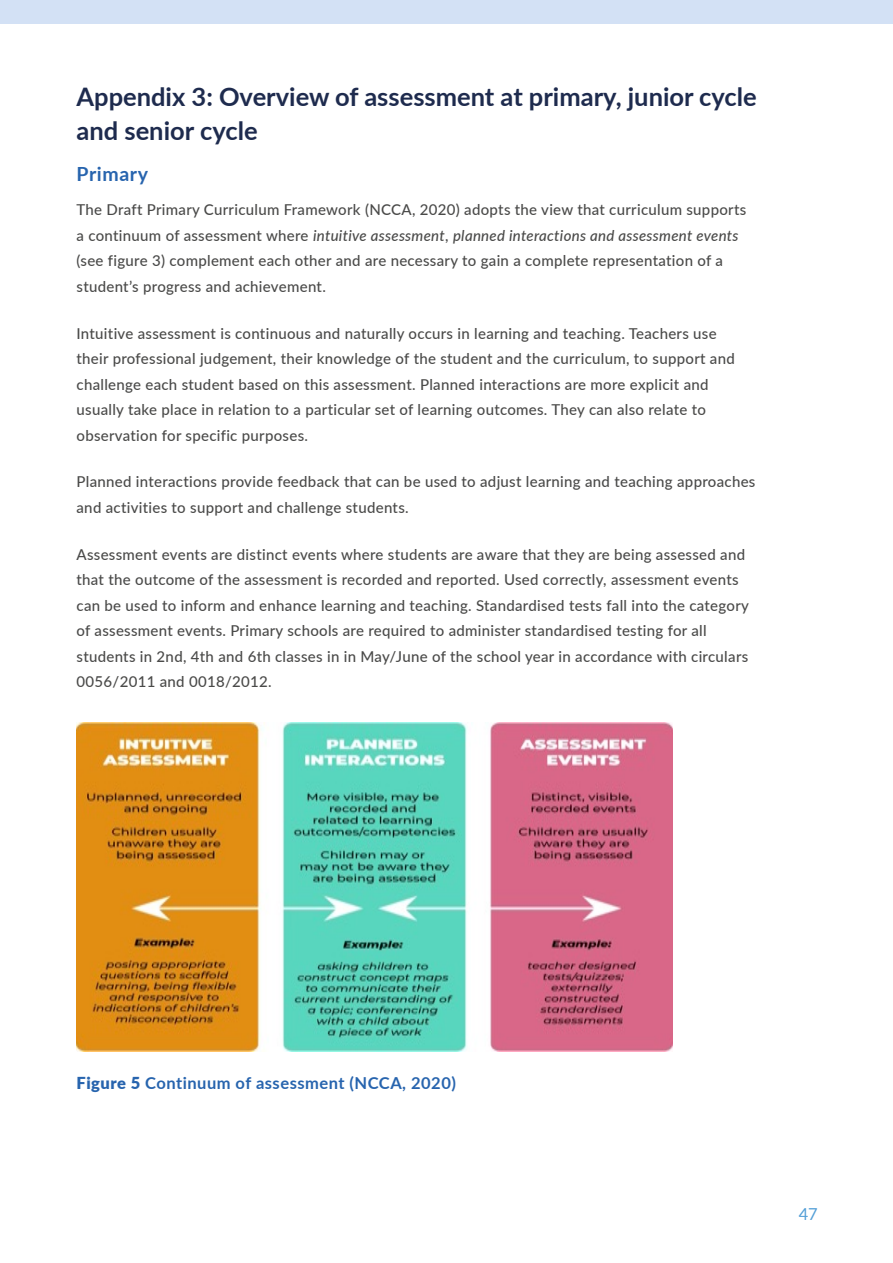
<style>
.page{position:relative;width:893px;height:1263px;background:#fff}
.page>*{position:absolute;margin:0;border:0;box-sizing:border-box;transform-origin:0 0}
.Sub_head_1{font:700 25.5px/34.5px "Lato";color:#1e2b4e}
.sub_head_2{font:700 19.5px "Lato";letter-spacing:.03em;color:#2764ae}
.t1{font:700 16.5px "Lato";letter-spacing:.03em;color:#2764ae}
.t2{font:16.5px "Lato";color:#549fd7}
.Body{font:500 15px/25.5px "Lato";letter-spacing:.02em;color:#4a4a49}
.s1{font-style:italic}
.s2{font-weight:900}
</style>
<div class="page">
<div style="left:0;top:0;width:893px;height:24px;background:#d3e1f5"></div>
<img style="left:77px;top:723px;width:595px;height:328px">
<p class="Sub_head_1" style="left:77px;top:78px;width:682px">Appendix 3: Overview of assessment at primary, junior cycle and senior cycle</p>
<p class="sub_head_2" style="left:77px;top:160px;width:73px">Primary</p>
<p class="Body" style="left:77px;top:196px;width:671px">The Draft Primary Curriculum Framework (NCCA, 2020) adopts the view that curriculum supports a continuum of assessment where <span class="s1">intuitive assessment</span>, <span class="s1">planned interactions and assessment events </span>(see figure 3) complement each other and are necessary to gain a complete representation of a student’s progress and achievement.</p>
<p class="Body" style="left:77px;top:320px;width:660px">Intuitive assessment is continuous and naturally occurs in learning and teaching. Teachers use their professional judgement, their knowledge of the student and the curriculum, to support and challenge each student based on this assessment. Planned interactions are more explicit and usually take place in relation to a particular set of learning outcomes. They can also relate to observation for specific purposes.</p>
<p class="Body" style="left:77px;top:469px;width:680px">Planned interactions provide feedback that can be used to adjust learning and teaching approaches and activities to support and challenge students.</p>
<p class="Body" style="left:77px;top:541px;width:674px">Assessment events are distinct events where students are aware that they are being assessed and that the outcome of the assessment is recorded and reported. Used correctly, assessment events can be used to inform and enhance learning and teaching. Standardised tests fall into the category of assessment events. Primary schools are required to administer standardised testing for all students in 2nd, 4th and 6th classes in in May/June of the school year in accordance with circulars 0056/2011 and 0018/2012.</p>
<p class="t1" style="left:77px;top:1071px;width:381px"><span class="s2">Figure 5</span> Continuum of assessment (NCCA, 2020)</p>
<p class="t2" style="left:799px;top:1202px;width:21px">47</p>
</div>
